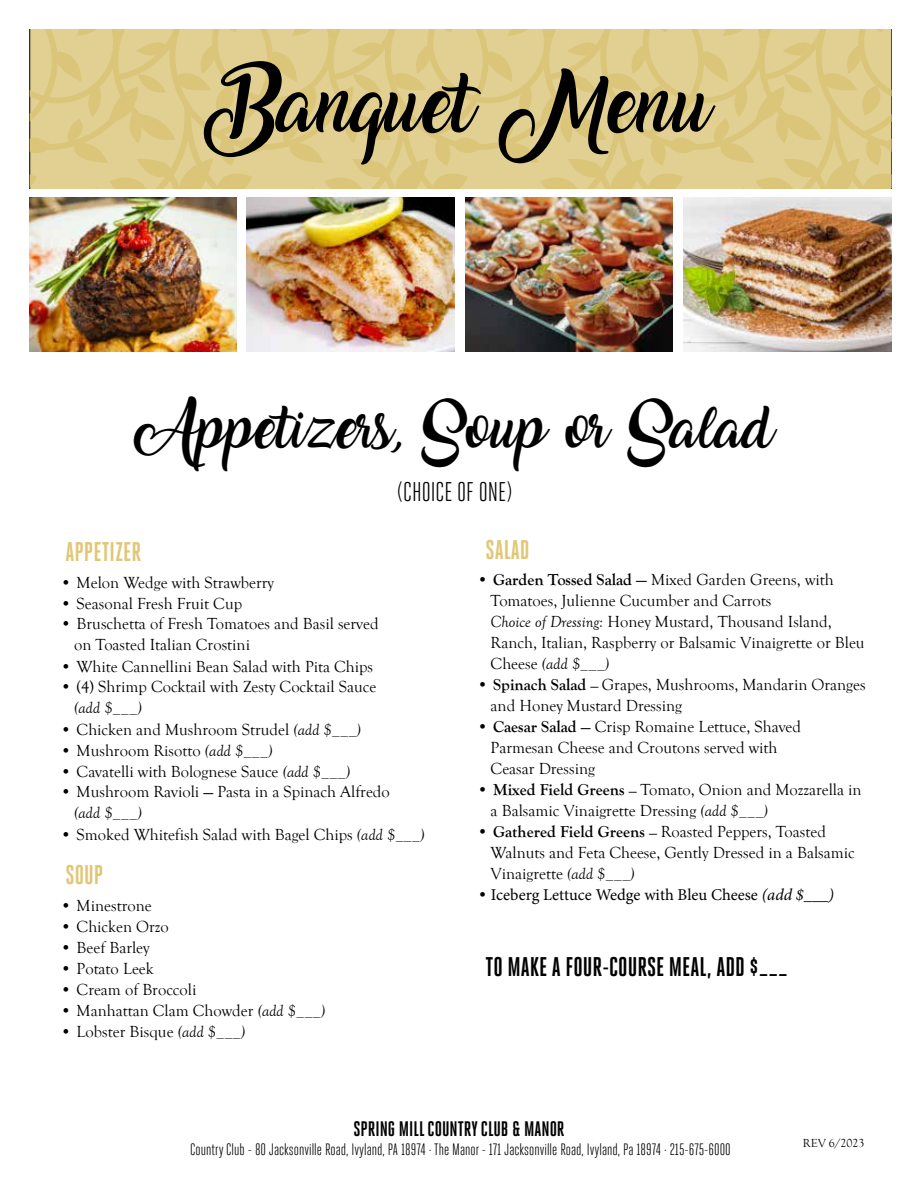
<style>
.page{position:relative;width:918px;height:1188px;background:#fff}
.page>*{position:absolute;margin:0;border:0;box-sizing:border-box;transform-origin:0 0}
.t1{font:52.5px "Amarillo";color:#000}
.t2{font:37.5px "Amarillo";color:#000}
.t3{font:700 27px "Heroic Condensed";color:#000}
.t4{font:700 27px "Heroic Condensed";color:#e2c676}
.t5{font:27px "Heroic Condensed";color:#000}
.t6{font:700 21px "Heroic Condensed";color:#000}
.t7{font:16.5px/21px "Goudy Old Style T";color:#000}
.t8{font:16.5px "Heroic Condensed";color:#000}
.t9{font:16.5px "Minion Pro";color:#000}
.t10{font:12px "Goudy Old Style T";color:#000}
.s1{font-style:italic}
.s2{font-family:"Goudy Old Style";font-style:italic}
.s3{font-weight:700}
.s4{font-size:13.5px}
.s5{font-family:"Goudy Old Style T"}
</style>
<div class="page">
<svg style="left:30px;top:29px;width:862px;height:160px;background:#decc89"></svg>
<img style="left:29px;top:197px;width:208px;height:155px">
<img style="left:465px;top:197px;width:208px;height:155px">
<img style="left:247px;top:197px;width:208px;height:155px">
<img style="left:684px;top:197px;width:208px;height:155px">
<h1 class="t1" style="left:210px;top:83px;width:502px">Banquet Menu</h1>
<h2 class="t2" style="left:135px;top:413px;width:640px">Appetizers, Soup or Salad</h2>
<h3 class="t5" style="left:397px;top:477px;width:117px">(CHOICE OF ONE)</h3>
<h3 class="t4" style="left:66px;top:537px;width:77px">APPETIZER</h3>
<p class="t7" style="left:61px;top:573px;width:215px">• Melon Wedge with Strawberry</p>
<p class="t7" style="left:61px;top:594px;width:183px">• Seasonal Fresh Fruit Cup</p>
<p class="t7" style="left:74px;top:614px;width:306px;text-indent:-13px">• Bruschetta of Fresh Tomatoes and Basil served on Toasted Italian Crostini</p>
<p class="t7" style="left:61px;top:657px;width:314px">• White Cannellini Bean Salad with Pita Chips</p>
<p class="t7" style="left:74px;top:677px;width:304px;text-indent:-13px">• (4) Shrimp Cocktail with Zesty Cocktail Sauce <span class="s1">(add $</span><span class="s2">___</span><span class="s1">)</span></p>
<p class="t7" style="left:61px;top:720px;width:302px">• Chicken and Mushroom Strudel <span class="s1">(add $</span><span class="s2">___</span><span class="s1">)</span></p>
<p class="t7" style="left:61px;top:741px;width:213px">• Mushroom Risotto <span class="s1">(add $</span><span class="s2">___</span><span class="s1">)</span></p>
<p class="t7" style="left:61px;top:762px;width:291px">• Cavatelli with Bolognese Sauce <span class="s1">(add $</span><span class="s2">___</span><span class="s1">)</span></p>
<p class="t7" style="left:74px;top:782px;width:317px;text-indent:-13px">• Mushroom Ravioli — Pasta in a Spinach Alfredo <span class="s1">(add $</span><span class="s2">___</span><span class="s1">)</span></p>
<p class="t7" style="left:61px;top:825px;width:365px">• Smoked Whitefish Salad with Bagel Chips <span class="s1">(add $</span><span class="s2">___</span><span class="s1">)</span></p>
<h3 class="t4" style="left:66px;top:860px;width:39px">SOUP</h3>
<p class="t7" style="left:61px;top:895px;width:93px">• Minestrone</p>
<p class="t7" style="left:61px;top:916px;width:110px">• Chicken Orzo</p>
<p class="t7" style="left:61px;top:937px;width:90px">• Beef Barley</p>
<p class="t7" style="left:61px;top:958px;width:95px">• Potato Leek</p>
<p class="t7" style="left:61px;top:979px;width:137px">• Cream of Broccoli</p>
<p class="t7" style="left:61px;top:1000px;width:266px">• Manhattan Clam Chowder <span class="s1">(add $</span><span class="s2">___</span><span class="s1">)</span></p>
<p class="t7" style="left:61px;top:1021px;width:186px">• Lobster Bisque <span class="s1">(add $</span><span class="s2">___</span><span class="s1">)</span></p>
<h3 class="t4" style="left:486px;top:535px;width:46px">SALAD</h3>
<p class="t7" style="left:491px;top:570px;width:375px;text-indent:-13px">• <span class="s3">Garden Tossed Salad —</span> Mixed Garden Greens, with Tomatoes, Julienne Cucumber and Carrots<br><span class="s1">Choice of Dressing:</span> Honey Mustard, Thousand Island, Ranch, Italian, Raspberry or Balsamic Vinaigrette or Bleu Cheese <span class="s1">(add $</span><span class="s2">___</span><span class="s1">)</span></p>
<p class="t7" style="left:491px;top:675px;width:377px;text-indent:-13px">• <span class="s3">Spinach Salad</span> <span class="s4">—</span> Grapes, Mushrooms, Mandarin Oranges and Honey Mustard Dressing</p>
<p class="t7" style="left:491px;top:717px;width:312px;text-indent:-13px">• <span class="s3">Caesar Salad</span> — Crisp Romaine Lettuce, Shaved<br>Parmesan Cheese and Croutons served with<br>Ceasar Dressing</p>
<p class="t7" style="left:491px;top:780px;width:373px;text-indent:-13px">• <span class="s3">Mixed Field Greens</span> <span class="s4">—</span> Tomato, Onion and Mozzarella in a Balsamic Vinaigrette Dressing <span class="s1">(add $</span><span class="s2">___</span><span class="s1">)</span></p>
<p class="t7" style="left:491px;top:822px;width:366px;text-indent:-13px">• <span class="s3">Gathered Field Greens</span> <span class="s4">—</span> Roasted Peppers, Toasted<br>Walnuts and Feta Cheese, Gently Dressed in a Balsamic<br>Vinaigrette <span class="s1">(add $</span><span class="s2">___</span><span class="s1">)</span></p>
<p class="t9" style="left:477px;top:884px;width:358px"><span class="s5">•</span>Iceberg Lettuce Wedge with Bleu Cheese <span class="s1">(add $___)</span></p>
<h3 class="t3" style="left:486px;top:952px;width:304px">TO MAKE A FOUR-COURSE MEAL, ADD $___</h3>
<p class="t6" style="left:353px;top:1117px;width:213px">SPRING MILL COUNTRY CLUB &amp; MANOR</p>
<p class="t8" style="left:190px;top:1141px;width:542px">Country Club - 80 Jacksonville Road, Ivyland, PA 18974 · The Manor - 171 Jacksonville Road, Ivyland, Pa 18974 · 215-675-6000</p>
<p class="t10" style="left:803px;top:1137px;width:63px">REV 6/2023</p>
</div>
